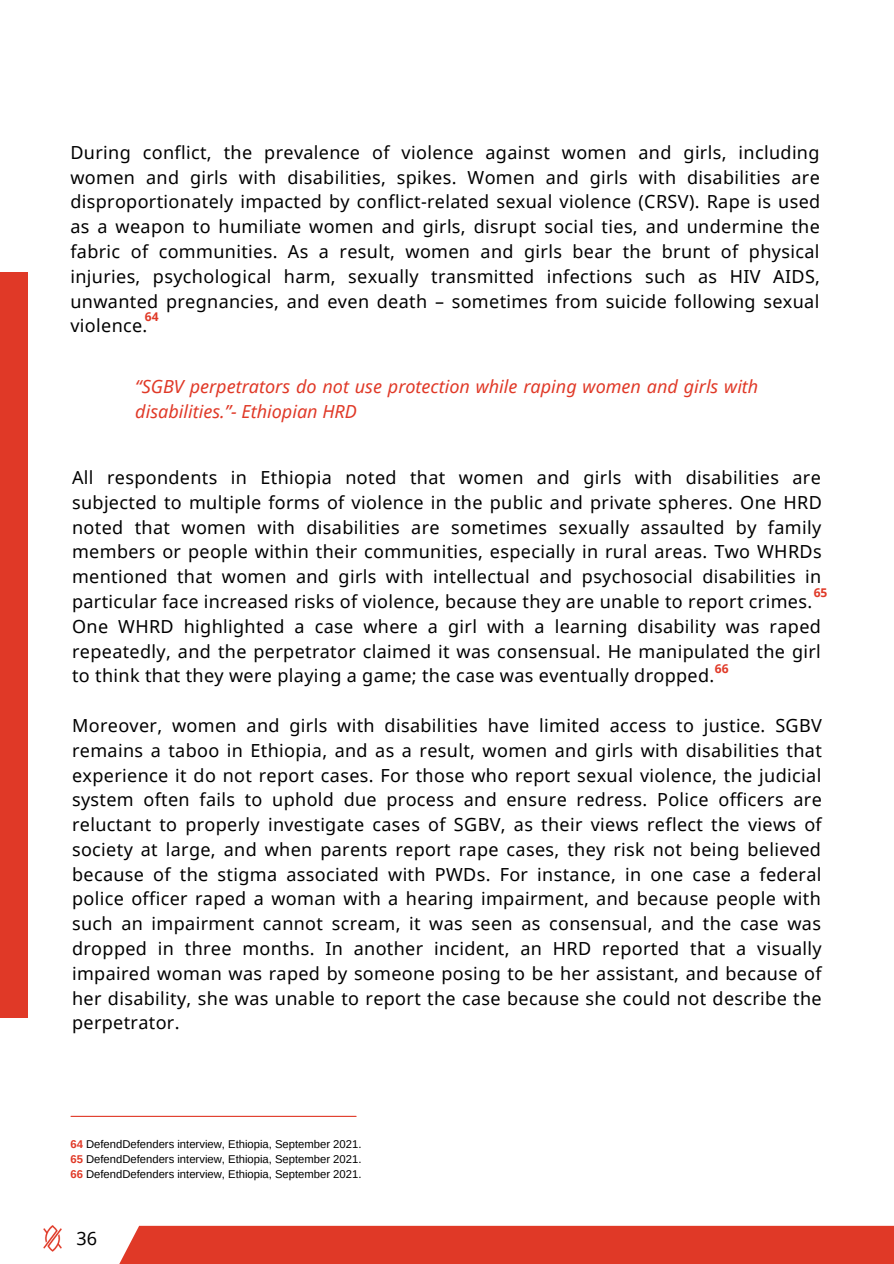
<style>
.page{position:relative;width:894px;height:1264px;background:#fff}
.page>*{position:absolute;margin:0;border:0;box-sizing:border-box;transform-origin:0 0}
.t1{font:18px/24.8px "Noto Sans";letter-spacing:.02em;color:#000;text-align:justify}
.t2{font:italic 18px/24.8px "Noto Sans";color:#e03927}
.t3{font:700 12px "Noto Sans";color:#e03927}
.t4{font:11.25px/15px "Arimo";color:#000;text-align:justify}
.s1{font-weight:700;color:#e03927}
</style>
<div class="page">
<div style="left:0;top:272px;width:27px;height:746px;background:#e03927"></div>
<hr style="left:71px;top:1115px;width:285px;height:1px;background:#e03927">
<img style="left:44px;top:1225px;width:18px;height:26px">
<div style="left:120px;top:1225px;width:773px;height:38px;background:#e03927"></div>
<p class="t1" style="left:70px;top:139px;width:751px">During conflict, the prevalence of violence against women and girls, including women and girls with disabilities, spikes. Women and girls with disabilities are disproportionately impacted by conflict-related sexual violence (CRSV). Rape is used as a weapon to humiliate women and girls, disrupt social ties, and undermine the fabric of communities. As a result, women and girls bear the brunt of physical injuries, psychological harm, sexually transmitted infections such as HIV AIDS, unwanted pregnancies, and even death – sometimes from suicide following sexual violence.</p>
<p class="t3" style="left:145px;top:308px;width:15px">64</p>
<p class="t2" style="left:135px;top:373px;width:624px">“SGBV perpetrators do not use protection while raping women and girls with disabilities.”- Ethiopian HRD</p>
<p class="t1" style="left:72px;top:465px;width:751px;text-align:left">All respondents in Ethiopia noted that women and girls with disabilities are subjected to multiple forms of violence in the public and private spheres. One HRD noted that women with disabilities are sometimes sexually assaulted by family members or people within their communities, especially in rural areas. Two WHRDs mentioned that women and girls with intellectual and psychosocial disabilities in particular face increased risks of violence, because they are unable to report crimes.<br>One WHRD highlighted a case where a girl with a learning disability was raped repeatedly, and the perpetrator claimed it was consensual. He manipulated the girl to think that they were playing a game; the case was eventually dropped.</p>
<p class="t1" style="left:72px;top:712px;width:751px">Moreover, women and girls with disabilities have limited access to justice. SGBV remains a taboo in Ethiopia, and as a result, women and girls with disabilities that experience it do not report cases. For those who report sexual violence, the judicial system often fails to uphold due process and ensure redress. Police officers are reluctant to properly investigate cases of SGBV, as their views reflect the views of society at large, and when parents report rape cases, they risk not being believed because of the stigma associated with PWDs. For instance, in one case a federal police officer raped a woman with a hearing impairment, and because people with such an impairment cannot scream, it was seen as consensual, and the case was dropped in three months. In another incident, an HRD reported that a visually impaired woman was raped by someone posing to be her assistant, and because of her disability, she was unable to report the case because she could not describe the perpetrator.</p>
<p class="t3" style="left:813px;top:584px;width:15px">65</p>
<p class="t3" style="left:714px;top:660px;width:15px">66</p>
<p class="t4" style="left:70px;top:1136px;width:292px"><span class="s1">64</span> DefendDefenders interview, Ethiopia, September 2021.<br><span class="s1">65</span> DefendDefenders interview, Ethiopia, September 2021.<br><span class="s1">66</span> DefendDefenders interview, Ethiopia, September 2021.</p>
<p class="t1" style="left:76px;top:1225px;width:22px">36</p>
</div>
